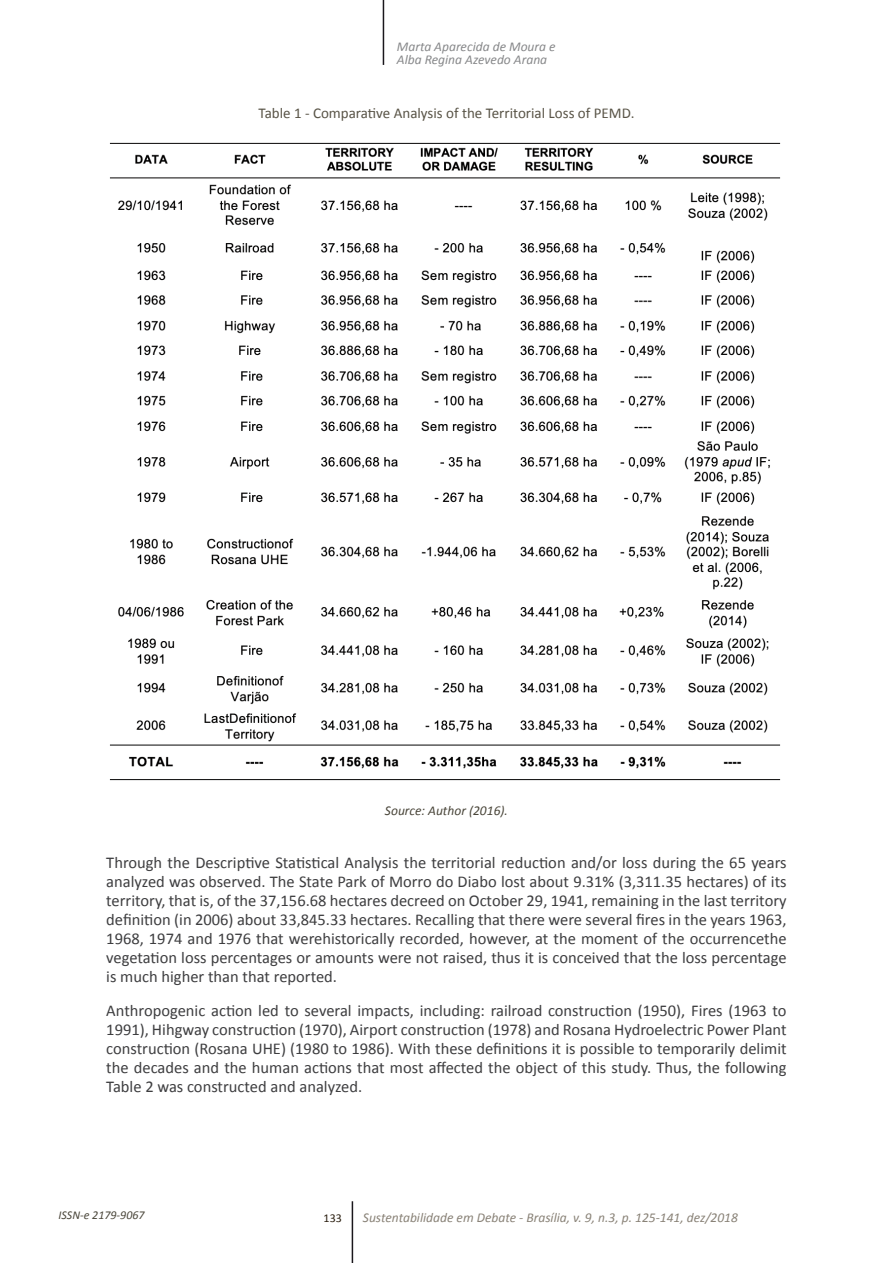
<style>
.page{position:relative;width:893px;height:1263px;background:#fff}
.page>*{position:absolute;margin:0;border:0;box-sizing:border-box;transform-origin:0 0}
.t1{font:16.5px/18.9px "Calibri";color:#3e3e40;text-align:justify}
.t2{font:15px "Calibri";color:#595447}
.t3{font:italic 13.5px "Calibri";color:#898277}
.t4{font:italic 13.5px/13.5px "Calibri";color:#87888a}
.t5{font:italic 13.5px "Calibri";color:#4a463a}
.t6{font:italic 12px "Calibri";color:#4a463a}
.t7{font:12px "Calibri";color:#291d0e}
</style>
<div class="page">
<hr style="left:383px;top:0;width:1px;height:65px;background:#1a171c">
<hr style="left:352px;top:1201px;width:1px;height:62px;background:#1a171c">
<img style="left:109px;top:142px;width:672px;height:639px">
<p class="t4" style="left:397px;top:39px;width:160px">Marta Aparecida de Moura e<br>Alba Regina Azevedo Arana</p>
<p class="t2" style="left:259px;top:103px;width:377px">Table 1 - Comparative Analysis of the Territorial Loss of PEMD.</p>
<p class="t5" style="left:385px;top:802px;width:125px">Source: Author (2016).</p>
<p class="t1" style="left:106px;top:853px;width:682px">Through the Descriptive Statistical Analysis the territorial reduction and/or loss during the 65 years analyzed was observed. The State Park of Morro do Diabo lost about 9.31% (3,311.35 hectares) of its territory, that is, of the 37,156.68 hectares decreed on October 29, 1941, remaining in the last territory definition (in 2006) about 33,845.33 hectares. Recalling that there were several fires in the years 1963, 1968, 1974 and 1976 that werehistorically recorded, however, at the moment of the occurrencethe vegetation loss percentages or amounts were not raised, thus it is conceived that the loss percentage is much higher than that reported.</p>
<p class="t1" style="left:106px;top:1001px;width:682px">Anthropogenic action led to several impacts, including: railroad construction (1950), Fires (1963 to 1991), Hihgway construction (1970), Airport construction (1978) and Rosana Hydroelectric Power Plant construction (Rosana UHE) (1980 to 1986). With these definitions it is possible to temporarily delimit the decades and the human actions that most affected the object of this study. Thus, the following Table 2 was constructed and analyzed.</p>
<p class="t6" style="left:59px;top:1207px;width:88px">ISSN-e 2179-9067</p>
<p class="t3" style="left:363px;top:1209px;width:376px">Sustentabilidade em Debate - Brasília, v. 9, n.3, p. 125-141, dez/2018</p>
<p class="t7" style="left:324px;top:1210px;width:20px">133</p>
</div>
